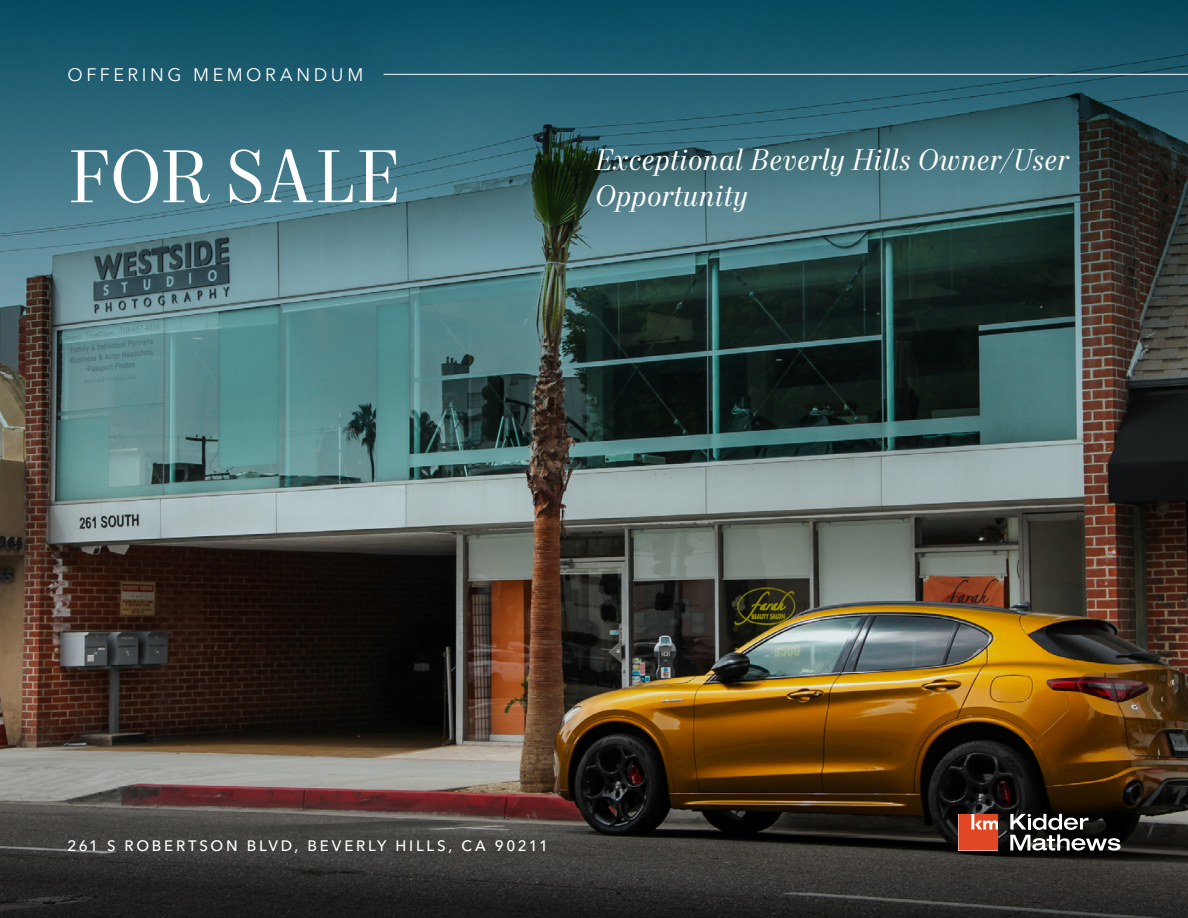
<style>
.page{position:relative;width:1188px;height:918px;background:#fff}
.page>*{position:absolute;margin:0;border:0;box-sizing:border-box;transform-origin:0 0}
.Headline_-_Level_1_-_White_2023{font:75px "Mort Modern 08";letter-spacing:-.005em;color:#fff}
.Callout_Text_-_Italics_-_White_2023{font:italic 30px/36px "Mort Modern 08";letter-spacing:.01em;color:#fff}
.Section_Identifier_-_White_2023{font:18px "Avenir Next LT Pro";letter-spacing:.2em;color:#fff}
.Property_Address_-_White_2023{font:500 15px "Avenir Next LT Pro";letter-spacing:.185em;color:#fff}
</style>
<div class="page">
<img style="left:0;top:0;width:1188px;height:918px">
<hr style="left:384px;top:74px;width:804px;height:1px;background:#fff">
<div style="left:958px;top:814px;width:40px;height:36px;background:#efa391"></div>
<svg style="left:1010px;top:814px;width:110px;height:37px"></svg>
<svg style="left:959px;top:814px;width:39px;height:37px"></svg>
<p class="Section_Identifier_-_White_2023" style="left:68px;top:64px;width:297px">OFFERING MEMORANDUM</p>
<p class="Headline_-_Level_1_-_White_2023" style="left:68px;top:132px;width:335px">FOR SALE</p>
<p class="Callout_Text_-_Italics_-_White_2023" style="left:594px;top:143px;width:477px">Exceptional Beverly Hills Owner/User<br>Opportunity</p>
<p class="Property_Address_-_White_2023" style="left:68px;top:836px;width:482px">261 S ROBERTSON BLVD, BEVERLY HILLS, CA 90211</p>
</div>
